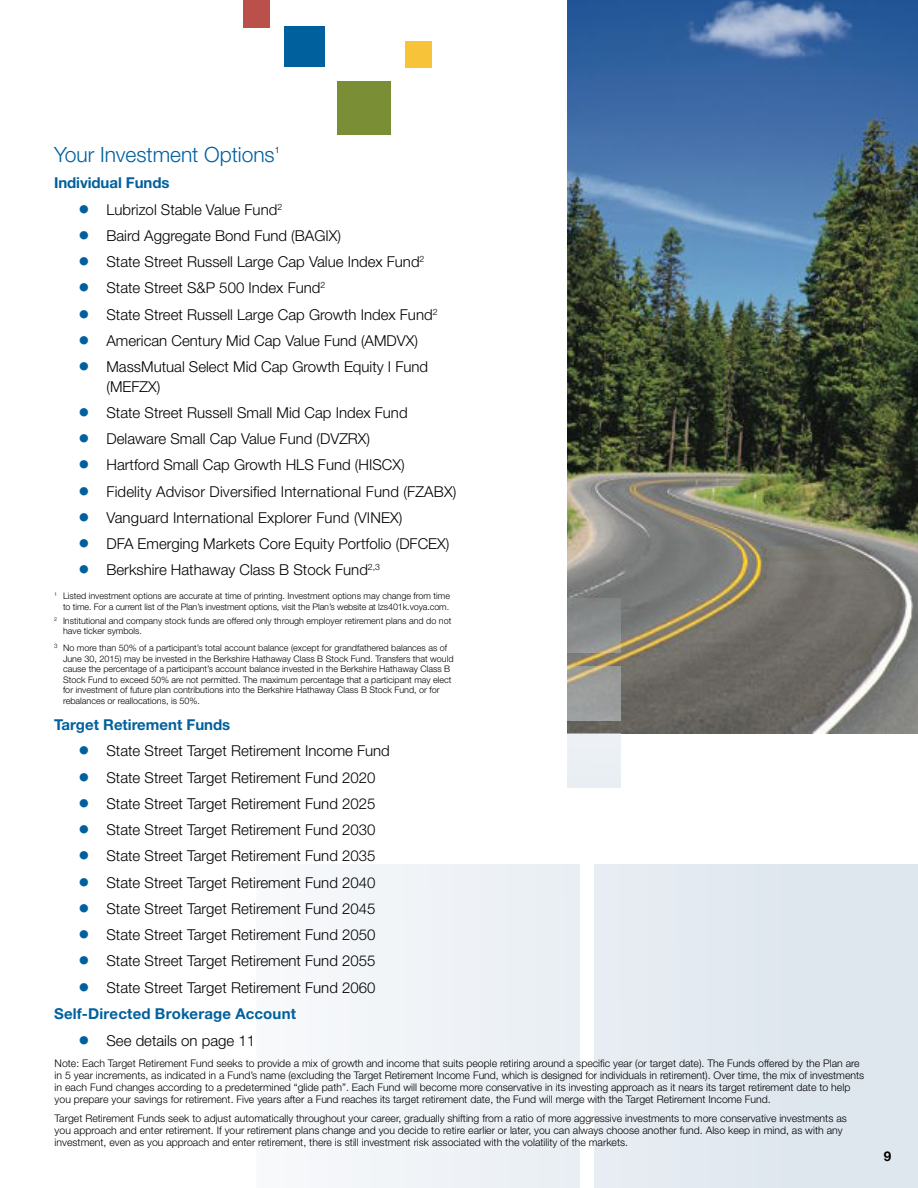
<style>
.page{position:relative;width:918px;height:1188px;background:#fff}
.page>*{position:absolute;margin:0;border:0;box-sizing:border-box;transform-origin:0 0}
.t1{font:300 21px "Helvetica Neue LT Pro";color:#00609e}
.t2{font:300 15px/26.2px "Helvetica Neue LT Pro";color:#000}
.t3{font:700 15px "Helvetica Neue LT Pro";letter-spacing:.01em;color:#00609e}
.t4{font:700 13.5px "Helvetica Neue LT Pro";color:#000}
.t5{font:300 10.5px/12px "Helvetica Neue LT Pro";color:#000}
.t6{font:300 9px/10.5px "Helvetica Neue LT Pro";color:#000}
.t7{font:300 8.7px "Helvetica Neue LT Pro";color:#000}
.s1{font-weight:700;color:#00609e}
</style>
<div class="page">
<div style="left:594px;top:864px;width:324px;height:324px;background:#dee6ee"></div>
<div style="left:256px;top:864px;width:324px;height:324px;background:#f0f4f7"></div>
<div style="left:337px;top:81px;width:54px;height:54px;background:#798e35"></div>
<div style="left:284px;top:26px;width:40px;height:41px;background:#00609e"></div>
<div style="left:244px;top:0;width:26px;height:27px;background:#ba5049"></div>
<div style="left:405px;top:41px;width:27px;height:27px;background:#f6c339"></div>
<img style="left:567px;top:0;width:351px;height:734px">
<svg style="left:567px;top:666px;width:54px;height:54px;background:#9f9e9a"></svg>
<div style="left:567px;top:734px;width:54px;height:54px;background:#ebf0f4"></div>
<svg style="left:567px;top:599px;width:54px;height:54px;background:#8b8d8b"></svg>
<h1 class="t1" style="left:54px;top:142px;width:222px">Your Investment Options</h1>
<p class="t7" style="left:275px;top:144px;width:6px">1</p>
<p class="t2" style="left:106px;top:169px;width:333px;text-indent:-52px"><span class="s1">Individual Funds<br></span>Lubrizol Stable Value Fund<sup>2<br></sup>Baird Aggregate Bond Fund (BAGIX)<br>State Street Russell Large Cap Value Index Fund<sup>2<br></sup>State Street S&amp;P 500 Index Fund<sup>2<br></sup>State Street Russell Large Cap Growth Index Fund<sup>2<br></sup>American Century Mid Cap Value Fund (AMDVX)<br>MassMutual Select Mid Cap Growth Equity I Fund</p>
<p class="t2" style="left:106px;top:373px;width:351px">(MEFZX)<br>State Street Russell Small Mid Cap Index Fund Delaware Small Cap Value Fund (DVZRX)<br>Hartford Small Cap Growth HLS Fund (HISCX)<br>Fidelity Advisor Diversified International Fund (FZABX)<br>Vanguard International Explorer Fund (VINEX)<br>DFA Emerging Markets Core Equity Portfolio (DFCEX)<br>Berkshire Hathaway Class B Stock Fund<sup>2,3</sup></p>
<p class="t6" style="left:54px;top:591px;width:398px;text-align:right"><sup>1</sup> Listed investment options are accurate at time of printing. Investment options may change from time to time. For a current list of the Plan’s investment options, visit the Plan’s website at lzs401k.voya.com.</p>
<p class="t6" style="left:63px;top:615px;width:390px;text-indent:-9px"><sup>2</sup> Institutional and company stock funds are offered only through employer retirement plans and do not have ticker symbols.</p>
<p class="t6" style="left:63px;top:643px;width:392px;text-indent:-9px"><sup>3</sup> No more than 50% of a participant’s total account balance (except for grandfathered balances as of June 30, 2015) may be invested in the Berkshire Hathaway Class B Stock Fund. Transfers that would cause the percentage of a participant’s account balance invested in the Berkshire Hathaway Class B Stock Fund to exceed 50% are not permitted. The maximum percentage that a participant may elect for investment of future plan contributions into the Berkshire Hathaway Class B Stock Fund, or for rebalances or reallocations, is 50%.</p>
<h2 class="t3" style="left:54px;top:715px;width:178px">Target Retirement Funds</h2>
<p class="t2" style="left:106px;top:737px;width:285px">State Street Target Retirement Income Fund State Street Target Retirement Fund 2020<br>State Street Target Retirement Fund 2025<br>State Street Target Retirement Fund 2030<br>State Street Target Retirement Fund 2035<br>State Street Target Retirement Fund 2040<br>State Street Target Retirement Fund 2045<br>State Street Target Retirement Fund 2050<br>State Street Target Retirement Fund 2055<br>State Street Target Retirement Fund 2060</p>
<h2 class="t3" style="left:54px;top:1004px;width:244px">Self-Directed Brokerage Account</h2>
<h2 class="t2" style="left:106px;top:1027px;width:150px">See details on page 11</h2>
<p class="t5" style="left:55px;top:1057px;width:811px">Note: Each Target Retirement Fund seeks to provide a mix of growth and income that suits people retiring around a specific year (or target date). The Funds offered by the Plan are in 5 year increments, as indicated in a Fund’s name (excluding the Target Retirement Income Fund, which is designed for individuals in retirement). Over time, the mix of investments in each Fund changes according to a predetermined “glide path”. Each Fund will become more conservative in its investing approach as it nears its target retirement date to help you prepare your savings for retirement. Five years after a Fund reaches its target retirement date, the Fund will merge with the Target Retirement Income Fund.</p>
<p class="t5" style="left:55px;top:1112px;width:794px">Target Retirement Funds seek to adjust automatically throughout your career, gradually shifting from a ratio of more aggressive investments to more conservative investments as you approach and enter retirement. If your retirement plans change and you decide to retire earlier or later, you can always choose another fund. Also keep in mind, as with any investment, even as you approach and enter retirement, there is still investment risk associated with the volatility of the markets.</p>
<p class="t4" style="left:884px;top:1147px;width:9px">9</p>
</div>
